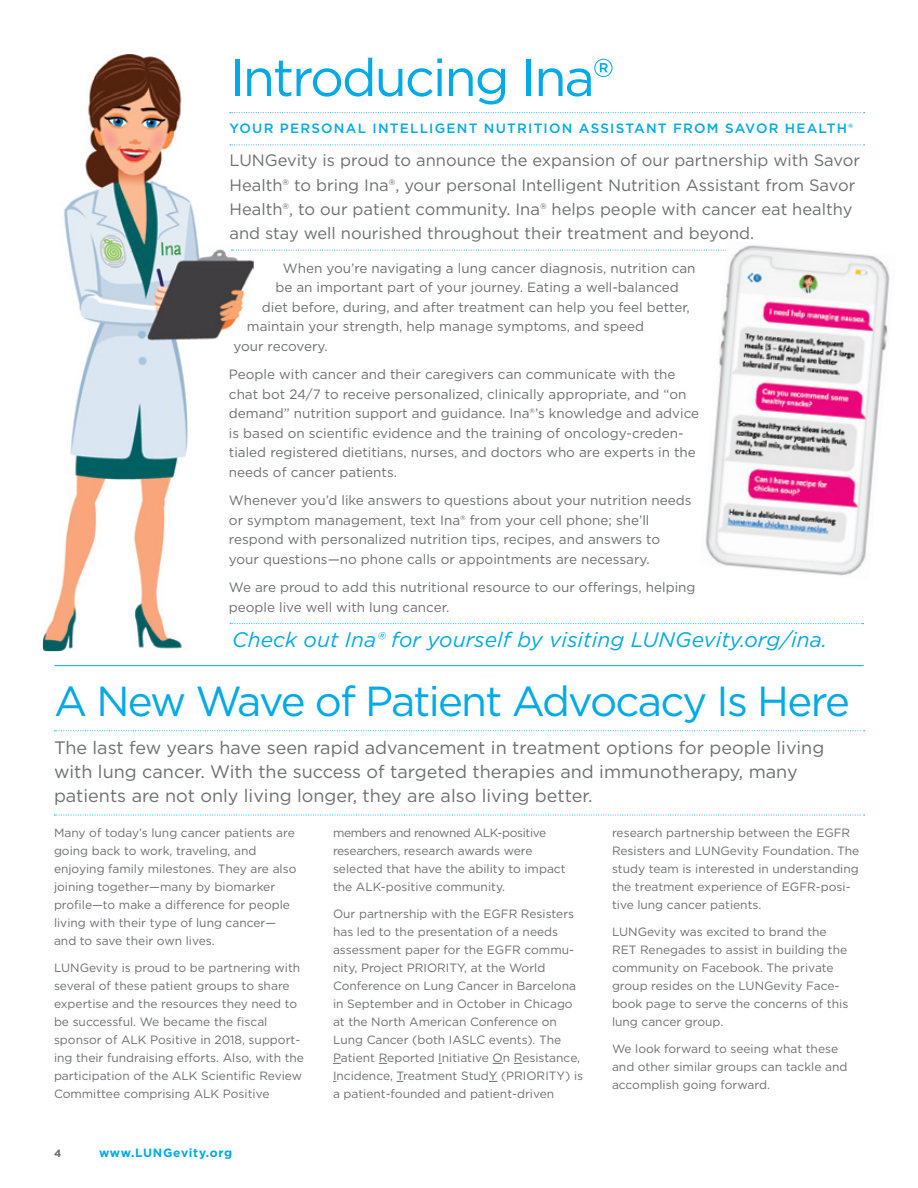
<style>
.page{position:relative;width:918px;height:1188px;background:#fff}
.page>*{position:absolute;margin:0;border:0;box-sizing:border-box;transform-origin:0 0}
.t1{font:52.5px "Gotham";letter-spacing:-.04em;color:#00aae7}
.t2{font:42px "Gotham";letter-spacing:-.04em;color:#00aae7}
.t3{font:italic 21px "Gotham";letter-spacing:.005em;color:#00aae7}
.t4{font:18px/24px "Gotham";color:#6d6e71}
.t5{font:16.5px/24px "Gotham";color:#6d6e71}
.t6{font:13.5px/19.5px "Gotham";color:#6d6e71}
.t7{font:500 13.5px "Gotham";letter-spacing:.09em;color:#00aae7}
.t8{font:12px/18px "Gotham";color:#6d6e71}
.t9{font:700 12px "Gotham";letter-spacing:.06em;color:#00aae7}
.t10{font:700 10.5px "Gotham";color:#6d6e71}
</style>
<div class="page">
<img style="left:43px;top:54px;width:211px;height:597px">
<svg style="left:54px;top:730px;width:811px;height:1px"></svg>
<svg style="left:230px;top:112px;width:635px;height:1px"></svg>
<svg style="left:54px;top:815px;width:811px;height:1px"></svg>
<svg style="left:231px;top:250px;width:467px;height:1px"></svg>
<svg style="left:230px;top:145px;width:635px;height:1px"></svg>
<svg style="left:230px;top:623px;width:634px;height:1px"></svg>
<hr style="left:54px;top:665px;width:810px;height:1px;background:#00aae7">
<img style="left:699px;top:245px;width:191px;height:331px">
<h1 class="t1" style="left:230px;top:44px;width:386px">Introducing Ina®</h1>
<p class="t7" style="left:230px;top:120px;width:625px">YOUR PERSONAL INTELLIGENT NUTRITION ASSISTANT FROM SAVOR HEALTH®</p>
<p class="t5" style="left:230px;top:148px;width:632px">LUNGevity is proud to announce the expansion of our partnership with Savor Health® to bring Ina®, your personal Intelligent Nutrition Assistant from Savor Health®, to our patient community. Ina® helps people with cancer eat healthy and stay well nourished throughout their treatment and beyond.</p>
<p class="t6" style="left:283px;top:258px;width:414px">When you’re navigating a lung cancer diagnosis, nutrition can</p>
<p class="t6" style="left:275px;top:277px;width:405px">be an important part of your journey. Eating a well-balanced</p>
<p class="t6" style="left:262px;top:297px;width:430px">diet before, during, and after treatment can help you feel better,</p>
<p class="t6" style="left:247px;top:316px;width:399px">maintain your strength, help manage symptoms, and speed</p>
<p class="t6" style="left:233px;top:336px;width:96px">your recovery.</p>
<p class="t6" style="left:229px;top:364px;width:472px">People with cancer and their caregivers can communicate with the chat bot 24/7 to receive personalized, clinically appropriate, and “on demand” nutrition support and guidance. Ina®’s knowledge and advice is based on scientific evidence and the training of oncology-creden&shy;tialed registered dietitians, nurses, and doctors who are experts in the needs of cancer patients.</p>
<p class="t6" style="left:229px;top:490px;width:464px">Whenever you’d like answers to questions about your nutrition needs or symptom management, text Ina® from your cell phone; she’ll respond with personalized nutrition tips, recipes, and answers to your questions—no phone calls or appointments are necessary.</p>
<p class="t6" style="left:229px;top:577px;width:468px">We are proud to add this nutritional resource to our offerings, helping people live well with lung cancer.</p>
<h3 class="t3" style="left:232px;top:626px;width:597px">Check out Ina® for yourself by visiting LUNGevity.org/ina.</h3>
<h2 class="t2" style="left:54px;top:674px;width:797px">A New Wave of Patient Advocacy Is Here</h2>
<h3 class="t4" style="left:54px;top:735px;width:772px">The last few years have seen rapid advancement in treatment options for people living with lung cancer. With the success of targeted therapies and immunotherapy, many patients are not only living longer, they are also living better.</h3>
<p class="t8" style="left:54px;top:824px;width:244px">Many of today’s lung cancer patients are going back to work, traveling, and enjoying family milestones. They are also joining together—many by biomarker profile—to make a difference for people living with their type of lung cancer— and to save their own lives.</p>
<p class="t8" style="left:54px;top:959px;width:252px">LUNGevity is proud to be partnering with several of these patient groups to share expertise and the resources they need to be successful. We became the fiscal sponsor of ALK Positive in 2018, support&shy;ing their fundraising efforts. Also, with the participation of the ALK Scientific Review Committee comprising ALK Positive</p>
<p class="t10" style="left:54px;top:1146px;width:9px">4</p>
<p class="t9" style="left:99px;top:1145px;width:135px">www.LUNGevity.org</p>
<p class="t8" style="left:333px;top:824px;width:234px">members and renowned ALK-positive researchers, research awards were selected that have the ability to impact the ALK-positive community.</p>
<p class="t8" style="left:333px;top:905px;width:252px">Our partnership with the EGFR Resisters has led to the presentation of a needs assessment paper for the EGFR commu&shy;nity, Project PRIORITY, at the World Conference on Lung Cancer in Barcelona in September and in October in Chicago at the North American Conference on Lung Cancer (both IASLC events). The Patient Reported Initiative On Resistance, Incidence, Treatment StudY (PRIORITY) is a patient-founded and patient-driven</p>
<p class="t8" style="left:612px;top:824px;width:249px">research partnership between the EGFR Resisters and LUNGevity Foundation. The study team is interested in understanding the treatment experience of EGFR-posi&shy;tive lung cancer patients.</p>
<p class="t8" style="left:612px;top:923px;width:238px">LUNGevity was excited to brand the RET Renegades to assist in building the community on Facebook. The private group resides on the LUNGevity Face&shy;book page to serve the concerns of this lung cancer group.</p>
<p class="t8" style="left:612px;top:1040px;width:237px">We look forward to seeing what these and other similar groups can tackle and accomplish going forward.</p>
</div>
